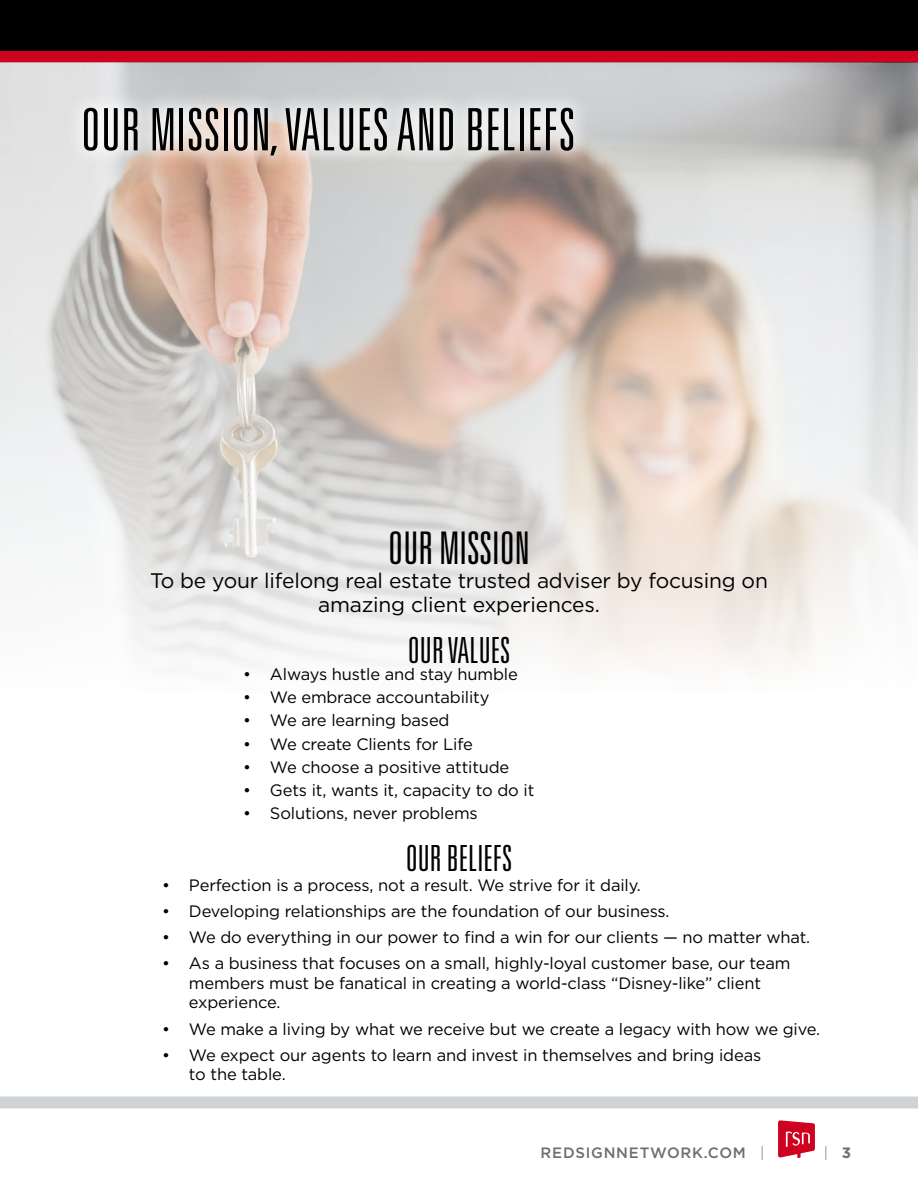
<style>
.page{position:relative;width:918px;height:1188px;background:#fff}
.page>*{position:absolute;margin:0;border:0;box-sizing:border-box;transform-origin:0 0}
.t1{font:300 ultra-condensed 58.5px "Univers LT Std";letter-spacing:.01em;color:#000}
.t2{font:300 ultra-condensed 45px "Univers LT Std";color:#000}
.t3{font:300 ultra-condensed 36px "Univers LT Std";color:#000}
.t4{font:21px/24px "Gotham";letter-spacing:-.01em;color:#000;text-align:center}
.t5{font:16.5px/19.5px "Gotham";letter-spacing:-.01em;color:#000}
.t6{font:500 15px "Gotham";letter-spacing:.05em;color:#6d6e71}
.t7{font:300 15px "Gotham";color:#6d6e71}
.s1{font-weight:300}
.s2{font-weight:700}
</style>
<div class="page">
<div style="left:0;top:0;width:918px;height:54px;background:#000"></div>
<div style="left:0;top:51px;width:918px;height:12px;background:#ce011f"></div>
<svg style="left:778px;top:1120px;width:37px;height:38px"></svg>
<div style="left:0;top:1096px;width:918px;height:12px;background:#cfd3d5"></div>
<img style="left:0;top:63px;width:918px;height:604px">
<div style="left:65px;top:89px;width:527px;height:85px;background:#fff;opacity:.75"></div>
<h1 class="t1" style="left:81px;top:99px;width:496px">OUR MISSION, VALUES AND BELIEFS</h1>
<h2 class="t2" style="left:388px;top:524px;width:143px">OUR MISSION</h2>
<p class="t4" style="left:150px;top:568px;width:619px">To be your lifelong real estate trusted adviser by focusing on amazing client experiences.</p>
<h3 class="t3" style="left:408px;top:632px;width:104px">OUR VALUES</h3>
<p class="t5" style="left:243px;top:664px;width:276px">• Always hustle and stay humble</p>
<p class="t5" style="left:243px;top:687px;width:248px">• We embrace accountability</p>
<p class="t5" style="left:243px;top:710px;width:208px">• We are learning based</p>
<p class="t5" style="left:243px;top:734px;width:231px">• We create Clients for Life</p>
<p class="t5" style="left:243px;top:757px;width:268px">• We choose a positive attitude</p>
<p class="t5" style="left:243px;top:780px;width:293px">• Gets it, wants it, capacity to do it</p>
<p class="t5" style="left:243px;top:803px;width:236px">• Solutions, never problems</p>
<h3 class="t3" style="left:406px;top:840px;width:108px">OUR BELIEFS</h3>
<p class="t5" style="left:162px;top:875px;width:480px">• Perfection is a process, not a result. We strive for it daily.</p>
<p class="t5" style="left:162px;top:901px;width:509px">• Developing relationships are the foundation of our business.</p>
<p class="t5" style="left:162px;top:927px;width:650px">• We do everything in our power to find a win for our clients — no matter what.</p>
<p class="t5" style="left:189px;top:953px;width:603px;text-indent:-27px">• As a business that focuses on a small, highly-loyal customer base, our team members must be fanatical in creating a world-class “Disney-like” client experience.</p>
<p class="t5" style="left:162px;top:1019px;width:660px">• We make a living by what we receive but we create a legacy with how we give.</p>
<p class="t5" style="left:189px;top:1045px;width:574px;text-indent:-27px">• We expect our agents to learn and invest in themselves and bring ideas to the table.</p>
<p class="t6" style="left:541px;top:1143px;width:225px">REDSIGNNETWORK.COM <span class="s1">|</span></p>
<p class="t7" style="left:824px;top:1143px;width:29px">| <span class="s2">3</span></p>
</div>
